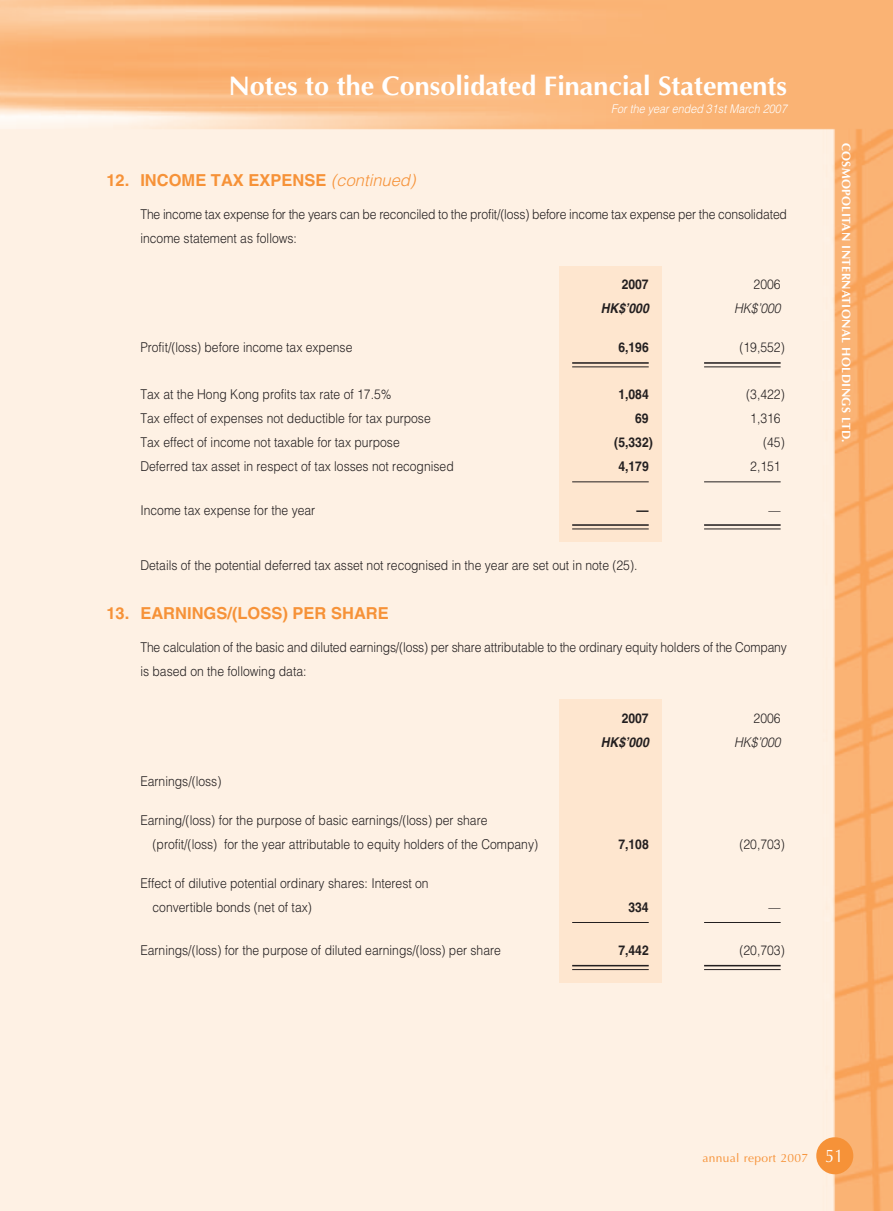
<style>
.page{position:relative;width:893px;height:1211px;background:#fff}
.page>*{position:absolute;margin:0;border:0;box-sizing:border-box;transform-origin:0 0}
.t1{font:700 27px "Optima";color:#fff}
.t2{font:700 16.5px "Helvetica";color:#f69238}
.t3{font:300 13.5px/24px "Helvetica";color:#231f20;scale:.9 1}
.t4{font:700 13.5px "Helvetica";color:#231f20;scale:.9 1}
.t5{font:italic 700 13.5px "Helvetica";color:#231f20;scale:.9 1}
.t6{font:italic 300 13.5px "Helvetica";color:#231f20;scale:.9 1}
.t7{font:700 12px "Optima";letter-spacing:.03em;color:#fff}
.t8{font:italic 300 12px "Helvetica";color:#fff;scale:.9 1}
.t9{font:12px "Optima";letter-spacing:.03em;color:#f69238}
.s1{font-weight:300;font-style:italic}
.s2{font-size:18px;color:#fff}
</style>
<div class="page">
<img style="left:0;top:0;width:892px;height:1210px">
<svg style="left:816px;top:1137px;width:37px;height:37px"></svg>
<div style="left:559px;top:266px;width:102px;height:275px;background:#fee6cf"></div>
<hr style="left:572px;top:362px;width:76px;height:2px;background:#231f20">
<hr style="left:704px;top:362px;width:76px;height:2px;background:#231f20">
<hr style="left:572px;top:366px;width:76px;height:1px;background:#231f20">
<hr style="left:704px;top:366px;width:76px;height:1px;background:#231f20">
<hr style="left:572px;top:481px;width:76px;height:1px;background:#231f20">
<hr style="left:704px;top:481px;width:76px;height:1px;background:#231f20">
<hr style="left:572px;top:524px;width:76px;height:2px;background:#231f20">
<hr style="left:704px;top:524px;width:76px;height:2px;background:#231f20">
<hr style="left:572px;top:528px;width:76px;height:1px;background:#231f20">
<hr style="left:704px;top:528px;width:76px;height:1px;background:#231f20">
<div style="left:559px;top:699px;width:102px;height:283px;background:#fee6cf"></div>
<hr style="left:572px;top:922px;width:76px;height:1px;background:#231f20">
<hr style="left:704px;top:922px;width:76px;height:1px;background:#231f20">
<hr style="left:572px;top:965px;width:76px;height:1px;background:#231f20">
<hr style="left:704px;top:965px;width:76px;height:1px;background:#231f20">
<hr style="left:572px;top:969px;width:76px;height:1px;background:#231f20">
<hr style="left:704px;top:969px;width:76px;height:1px;background:#231f20">
<p class="t1" style="left:229px;top:74px;width:560px">Notes to the Consolidated Financial Statements</p>
<p class="t8" style="left:611px;top:104px;width:199px">For the year ended 31st March 2007</p>
<p class="t2" style="left:106px;top:174px;width:314px">12. INCOME TAX EXPENSE <span class="s1">(continued)</span></p>
<p class="t3" style="left:140px;top:203px;width:720px">The income tax expense for the years can be reconciled to the profit/(loss) before income tax expense per the consolidated income statement as follows:</p>
<p class="t4" style="left:621px;top:280px;width:31px">2007</p>
<p class="t3" style="left:753px;top:274px;width:31px">2006</p>
<p class="t5" style="left:600px;top:304px;width:57px">HK$’000</p>
<p class="t6" style="left:734px;top:304px;width:56px">HK$’000</p>
<p class="t3" style="left:140px;top:337px;width:237px">Profit/(loss) before income tax expense</p>
<p class="t4" style="left:618px;top:343px;width:35px">6,196</p>
<p class="t3" style="left:739px;top:337px;width:52px">(19,552)</p>
<p class="t3" style="left:140px;top:383px;width:281px">Tax at the Hong Kong profits tax rate of 17.5%</p>
<p class="t4" style="left:618px;top:389px;width:35px">1,084</p>
<p class="t3" style="left:746px;top:383px;width:44px">(3,422)</p>
<p class="t3" style="left:140px;top:407px;width:324px">Tax effect of expenses not deductible for tax purpose</p>
<p class="t4" style="left:635px;top:413px;width:16px">69</p>
<p class="t3" style="left:750px;top:407px;width:35px">1,316</p>
<p class="t3" style="left:140px;top:431px;width:290px">Tax effect of income not taxable for tax purpose</p>
<p class="t4" style="left:614px;top:437px;width:44px">(5,332)</p>
<p class="t3" style="left:763px;top:431px;width:26px">(45)</p>
<p class="t3" style="left:140px;top:455px;width:350px">Deferred tax asset in respect of tax losses not recognised</p>
<p class="t4" style="left:618px;top:461px;width:35px">4,179</p>
<p class="t3" style="left:750px;top:455px;width:35px">2,151</p>
<p class="t3" style="left:140px;top:499px;width:196px">Income tax expense for the year</p>
<p class="t4" style="left:636px;top:505px;width:15px">—</p>
<p class="t3" style="left:768px;top:499px;width:15px">—</p>
<p class="t3" style="left:140px;top:554px;width:554px">Details of the potential deferred tax asset not recognised in the year are set out in note (25).</p>
<p class="t2" style="left:106px;top:607px;width:284px">13. EARNINGS/(LOSS) PER SHARE</p>
<p class="t3" style="left:140px;top:636px;width:720px">The calculation of the basic and diluted earnings/(loss) per share attributable to the ordinary equity holders of the Company is based on the following data:</p>
<p class="t4" style="left:621px;top:713px;width:31px">2007</p>
<p class="t3" style="left:753px;top:707px;width:31px">2006</p>
<p class="t5" style="left:600px;top:737px;width:57px">HK$’000</p>
<p class="t6" style="left:734px;top:737px;width:56px">HK$’000</p>
<p class="t3" style="left:140px;top:770px;width:91px">Earnings/(loss)</p>
<p class="t3" style="left:152px;top:809px;width:430px;text-indent:-12px">Earning/(loss) for the purpose of basic earnings/(loss) per share (profit/(loss) for the year attributable to equity holders of the Company)</p>
<p class="t4" style="left:618px;top:839px;width:35px">7,108</p>
<p class="t3" style="left:739px;top:833px;width:52px">(20,703)</p>
<p class="t3" style="left:152px;top:872px;width:308px;text-indent:-12px">Effect of dilutive potential ordinary shares: Interest on convertible bonds (net of tax)</p>
<p class="t4" style="left:628px;top:902px;width:24px">334</p>
<p class="t3" style="left:768px;top:896px;width:15px">—</p>
<p class="t3" style="left:140px;top:939px;width:402px">Earnings/(loss) for the purpose of diluted earnings/(loss) per share</p>
<p class="t4" style="left:618px;top:945px;width:35px">7,442</p>
<p class="t3" style="left:739px;top:939px;width:52px">(20,703)</p>
<p class="t7" style="left:851px;top:142px;width:301px;rotate:90deg">COSMOPOLITAN INTERNATIONAL HOLDINGS LTD.</p>
<p class="t9" style="left:702px;top:1152px;width:142px">annual report 2007 <span class="s2">51</span></p>
</div>
